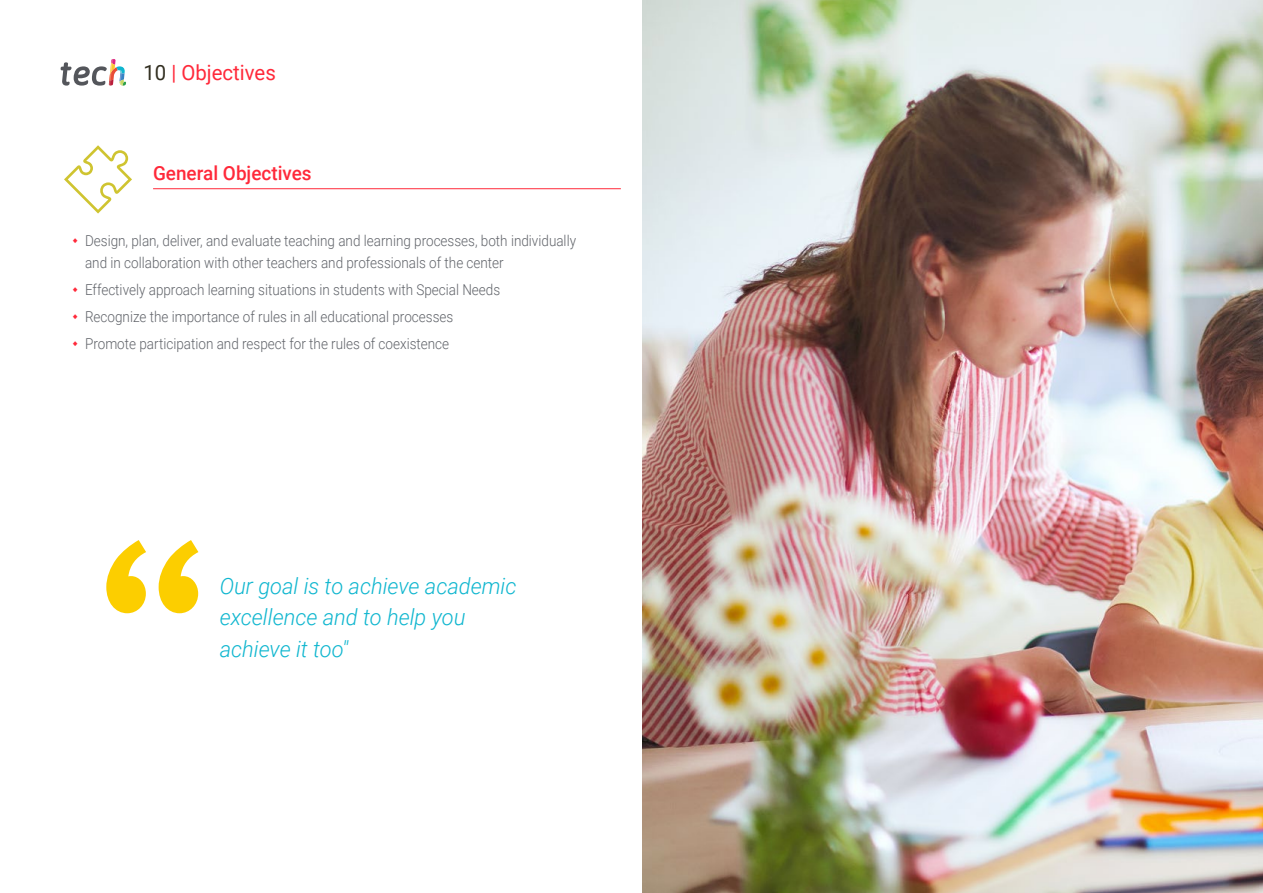
<style>
.page{position:relative;width:1263px;height:893px;background:#fff}
.page>*{position:absolute;margin:0;border:0;box-sizing:border-box;transform-origin:0 0}
.t1{font:italic 300 22.5px/31.5px "Roboto";color:#0fb6cf}
.t2{font:21px "Roboto";color:#ff293a}
.t3{font:500 19.5px "Roboto";color:#ff293a}
.t4{font:300 15px/26.7px "Roboto";color:#61646a;scale:.9 1}
.s1{color:#312e20}
</style>
<div class="page">
<hr style="left:153px;top:188px;width:468px;height:1px;background:#ff293a">
<svg style="left:64px;top:145px;width:68px;height:69px"></svg>
<img style="left:642px;top:0;width:621px;height:893px">
<svg style="left:106px;top:540px;width:92px;height:73px"></svg>
<svg style="left:61px;top:59px;width:65px;height:27px"></svg>
<h2 class="t2" style="left:144px;top:57px;width:134px"><span class="s1">10</span> | Objectives</h2>
<h3 class="t3" style="left:153px;top:160px;width:160px">General Objectives</h3>
<p class="t4" style="left:85px;top:229px;width:547px;line-height:22.5px">Design, plan, deliver, and evaluate teaching and learning processes, both individually and in collaboration with other teachers and professionals of the center</p>
<p class="t4" style="left:85px;top:276px;width:463px">Effectively approach learning situations in students with Special Needs<br>Recognize the importance of rules in all educational processes<br>Promote participation and respect for the rules of coexistence</p>
<h1 class="t1" style="left:220px;top:569px;width:298px">Our goal is to achieve academic excellence and to help you achieve it too"</h1>
</div>
